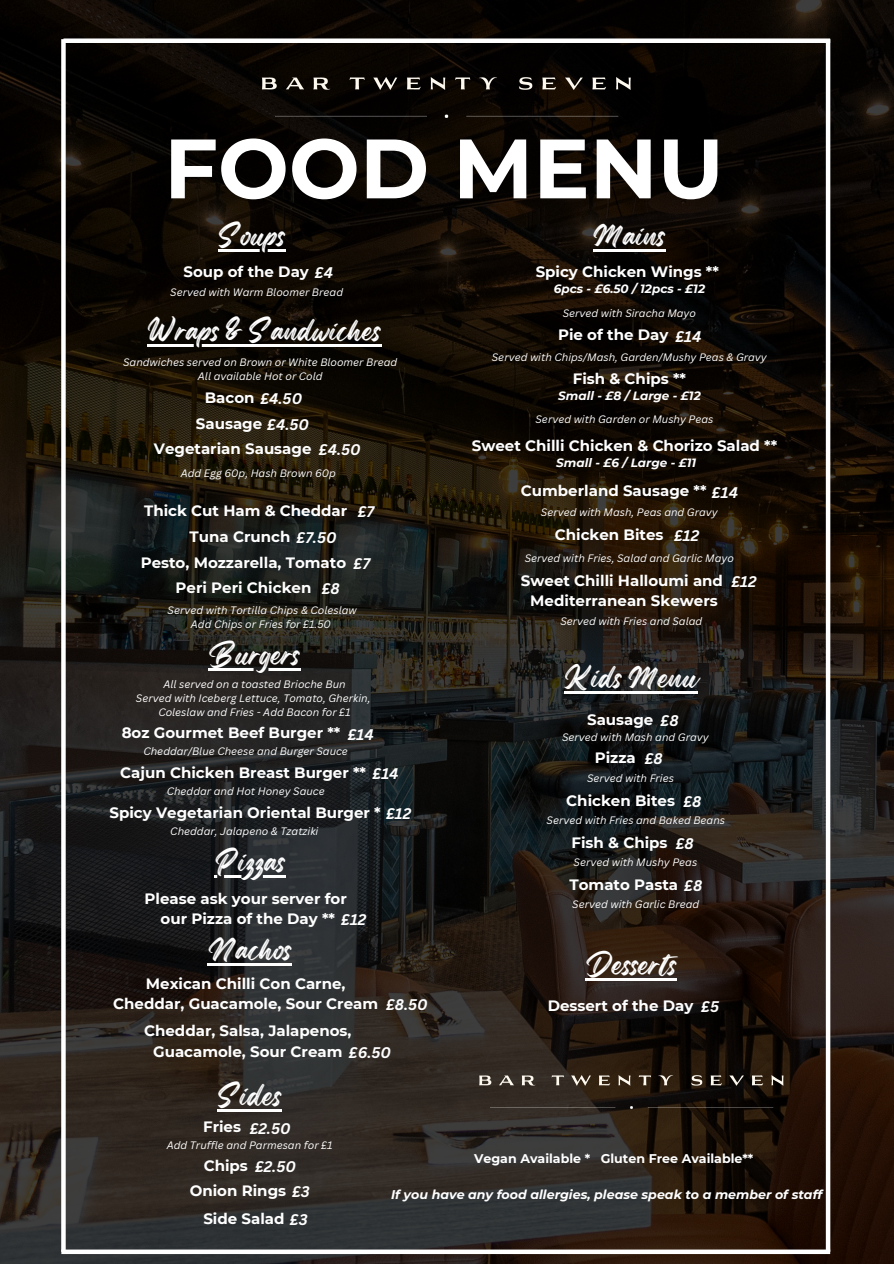
<style>
.page{position:relative;width:894px;height:1264px;background:#fff}
.page>*{position:absolute;margin:0;border:0;box-sizing:border-box;transform-origin:0 0}
.t1{font:700 84px "Montserrat";color:#fff}
.t2{font:27px "Regular Brush";color:#fff}
.t3{font:700 15px/20.2px "Montserrat";color:#fff;text-align:center}
.t4{font:italic 700 15px "Canva Sans";color:#fff}
.t5{font:italic 700 12.6px "Montserrat";color:#fff}
.t6{font:700 12.6px "Montserrat";color:#fff}
.t7{font:italic 700 12px "Montserrat";color:#fff}
.t8{font:italic 10.5px "Canva Sans";color:#fff}
.s1{font-family:"Canva Sans";font-style:italic}
</style>
<div class="page">
<img style="left:0;top:0;width:893px;height:1263px">
<img style="left:235px;top:43px;width:422px;height:104px">
<div style="left:63px;top:38px;width:766px;height:5px;background:#fff"></div>
<svg style="left:61px;top:1249px;width:768px;height:4px"></svg>
<div style="left:61px;top:39px;width:5px;height:1212px;background:#fff"></div>
<div style="left:825px;top:39px;width:5px;height:1212px;background:#fff"></div>
<img style="left:457px;top:1030px;width:347px;height:104px">
<hr style="left:218px;top:249px;width:68px;height:2px;background:#fff">
<hr style="left:147px;top:344px;width:234px;height:2px;background:#fff">
<hr style="left:208px;top:668px;width:92px;height:2px;background:#fff">
<hr style="left:592px;top:249px;width:73px;height:2px;background:#fff">
<hr style="left:215px;top:875px;width:71px;height:2px;background:#fff">
<hr style="left:207px;top:963px;width:85px;height:2px;background:#fff">
<hr style="left:217px;top:1109px;width:65px;height:2px;background:#fff">
<hr style="left:563px;top:691px;width:134px;height:2px;background:#fff">
<hr style="left:585px;top:977px;width:92px;height:3px;background:#fff">
<p class="t1" style="left:164px;top:117px;width:561px">FOOD MENU</p>
<p class="t2" style="left:218px;top:214px;width:69px">Soups</p>
<p class="t3" style="left:183px;top:261px;width:151px">Soup of the Day <span class="s1">£4</span></p>
<p class="t8" style="left:170px;top:284px;width:174px">Served with Warm Bloomer Bread</p>
<h1 class="t2" style="left:147px;top:308px;width:236px">Wraps &amp; Sandwiches</h1>
<h3 class="t2" style="left:592px;top:214px;width:74px">Mains</h3>
<h3 class="t3" style="left:535px;top:262px;width:185px">Spicy Chicken Wings **</h3>
<h3 class="t7" style="left:553px;top:282px;width:153px">6pcs - £6.50 / 12pcs - £12</h3>
<h3 class="t8" style="left:562px;top:306px;width:135px">Served with Siracha Mayo</h3>
<h3 class="t3" style="left:558px;top:324px;width:112px">Pie of the Day</h3>
<h3 class="t4" style="left:675px;top:325px;width:28px">£14</h3>
<p class="t8" style="left:491px;top:350px;width:276px">Served with Chips/Mash, Garden/Mushy Peas &amp; Gravy</p>
<p class="t3" style="left:572px;top:368px;width:115px">Fish &amp; Chips **</p>
<p class="t7" style="left:558px;top:388px;width:144px">Small - £8 / Large - £12</p>
<p class="t8" style="left:535px;top:412px;width:179px">Served with Garden or Mushy Peas</p>
<h2 class="t3" style="left:471px;top:435px;width:307px">Sweet Chilli Chicken &amp; Chorizo Salad **</h2>
<h2 class="t7" style="left:556px;top:455px;width:141px">Small - £6 / Large - £11</h2>
<h2 class="t3" style="left:520px;top:480px;width:187px">Cumberland Sausage **</h2>
<p class="t4" style="left:711px;top:482px;width:28px">£14</p>
<p class="t8" style="left:541px;top:505px;width:178px">Served with Mash, Peas and Gravy</p>
<p class="t3" style="left:554px;top:524px;width:110px">Chicken Bites</p>
<h3 class="t4" style="left:674px;top:525px;width:27px">£12</h3>
<h3 class="t8" style="left:524px;top:551px;width:211px">Served with Fries, Salad and Garlic Mayo</h3>
<h3 class="t3" style="left:520px;top:570px;width:203px">Sweet Chilli Halloumi and<br>Mediterranean Skewers</h3>
<h3 class="t4" style="left:731px;top:571px;width:27px">£12</h3>
<p class="t8" style="left:560px;top:613px;width:143px">Served with Fries and Salad</p>
<h3 class="t8" style="left:123px;top:355px;width:275px">Sandwiches served on Brown or White Bloomer Bread</h3>
<h3 class="t8" style="left:198px;top:368px;width:126px">All available Hot or Cold</h3>
<h2 class="t3" style="left:205px;top:388px;width:99px">Bacon <span class="s1">£4.50</span></h2>
<h2 class="t3" style="left:196px;top:413px;width:114px">Sausage <span class="s1">£4.50</span></h2>
<h3 class="t3" style="left:154px;top:438px;width:159px">Vegetarian Sausage</h3>
<h3 class="t8" style="left:181px;top:465px;width:157px">Add Egg 60p, Hash Brown 60p</h3>
<p class="t4" style="left:319px;top:439px;width:43px">£4.50</p>
<h2 class="t3" style="left:144px;top:500px;width:204px">Thick Cut Ham &amp; Cheddar</h2>
<h3 class="t4" style="left:357px;top:501px;width:18px">£7</h3>
<h3 class="t3" style="left:189px;top:526px;width:148px">Tuna Crunch <span class="s1">£7.50</span></h3>
<p class="t3" style="left:141px;top:552px;width:207px">Pesto, Mozzarella, Tomato</p>
<p class="t4" style="left:353px;top:552px;width:18px">£7</p>
<h4 class="t3" style="left:175px;top:577px;width:137px">Peri Peri Chicken</h4>
<h3 class="t4" style="left:321px;top:578px;width:20px">£8</h3>
<h3 class="t8" style="left:167px;top:603px;width:191px">Served with Tortilla Chips &amp; Coleslaw</h3>
<p class="t8" style="left:191px;top:617px;width:141px">Add Chips or Fries for £1.50</p>
<h3 class="t2" style="left:208px;top:633px;width:93px">Burgers</h3>
<h3 class="t8" style="left:163px;top:676px;width:183px">All served on a toasted Brioche Bun</h3>
<h3 class="t8" style="left:136px;top:690px;width:236px">Served with Iceberg Lettuce, Tomato, Gherkin,</h3>
<p class="t8" style="left:158px;top:704px;width:194px">Coleslaw and Fries - Add Bacon for £1</p>
<h3 class="t3" style="left:122px;top:723px;width:220px">8oz Gourmet Beef Burger **</h3>
<h3 class="t4" style="left:347px;top:723px;width:28px">£14</h3>
<h3 class="t8" style="left:143px;top:744px;width:206px">Cheddar/Blue Cheese and Burger Sauce</h3>
<h3 class="t2" style="left:563px;top:655px;width:135px">Kids Menu</h3>
<h3 class="t3" style="left:587px;top:709px;width:68px">Sausage</h3>
<p class="t4" style="left:660px;top:710px;width:20px">£8</p>
<h3 class="t8" style="left:562px;top:730px;width:148px">Served with Mash and Gravy</h3>
<h2 class="t3" style="left:594px;top:747px;width:43px">Pizza</h2>
<h2 class="t4" style="left:644px;top:748px;width:20px">£8</h2>
<h3 class="t8" style="left:587px;top:770px;width:88px">Served with Fries</h3>
<h3 class="t3" style="left:566px;top:790px;width:110px">Chicken Bites</h3>
<h3 class="t4" style="left:683px;top:790px;width:20px">£8</h3>
<h3 class="t8" style="left:546px;top:812px;width:180px">Served with Fries and Baked Beans</h3>
<h3 class="t3" style="left:571px;top:832px;width:97px">Fish &amp; Chips</h3>
<p class="t4" style="left:675px;top:832px;width:20px">£8</p>
<h3 class="t3" style="left:120px;top:762px;width:280px">Cajun Chicken Breast Burger ** <span class="s1">£14</span></h3>
<h3 class="t8" style="left:167px;top:784px;width:159px">Cheddar and Hot Honey Sauce</h3>
<h3 class="t3" style="left:109px;top:802px;width:303px">Spicy Vegetarian Oriental Burger * <span class="s1">£12</span></h3>
<h3 class="t8" style="left:170px;top:823px;width:149px">Cheddar, Jalapeno &amp; Tzatziki</h3>
<p class="t2" style="left:215px;top:840px;width:73px">Pizzas</p>
<h3 class="t3" style="left:160px;top:888px;width:207px;text-align:left;text-indent:-16px">Please ask your server for our Pizza of the Day ** <span class="s1">£12</span></h3>
<h3 class="t2" style="left:207px;top:928px;width:86px">Nachos</h3>
<h3 class="t3" style="left:113px;top:973px;width:266px">Mexican Chilli Con Carne,<br>Cheddar, Guacamole, Sour Cream</h3>
<h3 class="t8" style="left:573px;top:854px;width:125px">Served with Mushy Peas</h3>
<h2 class="t3" style="left:569px;top:874px;width:134px">Tomato Pasta <span class="s1">£8</span></h2>
<h3 class="t8" style="left:572px;top:897px;width:128px">Served with Garlic Bread</h3>
<p class="t2" style="left:585px;top:942px;width:93px">Desserts</p>
<h4 class="t3" style="left:547px;top:995px;width:147px">Dessert of the Day</h4>
<h4 class="t4" style="left:701px;top:995px;width:19px">£5</h4>
<p class="t4" style="left:386px;top:993px;width:43px">£8.50</p>
<p class="t3" style="left:153px;top:1020px;width:239px;text-align:left;text-indent:-9px">Cheddar, Salsa, Jalapenos,<br>Guacamole, Sour Cream <span class="s1">£6.50</span></p>
<h3 class="t2" style="left:217px;top:1074px;width:66px">Sides</h3>
<h3 class="t3" style="left:203px;top:1116px;width:39px">Fries</h3>
<h3 class="t4" style="left:250px;top:1117px;width:42px">£2.50</h3>
<p class="t3" style="left:204px;top:1155px;width:46px">Chips</p>
<p class="t4" style="left:255px;top:1156px;width:42px">£2.50</p>
<h3 class="t8" style="left:167px;top:1138px;width:167px">Add Truffle and Parmesan for £1</h3>
<h3 class="t3" style="left:190px;top:1180px;width:121px">Onion Rings <span class="s1">£3</span></h3>
<p class="t3" style="left:203px;top:1208px;width:106px">Side Salad <span class="s1">£3</span></p>
<h3 class="t6" style="left:474px;top:1151px;width:118px">Vegan Available *</h3>
<p class="t6" style="left:600px;top:1151px;width:154px">Gluten Free Available**</p>
<h3 class="t5" style="left:391px;top:1186px;width:433px">If you have any food allergies, please speak to a member of staff</h3>
</div>
